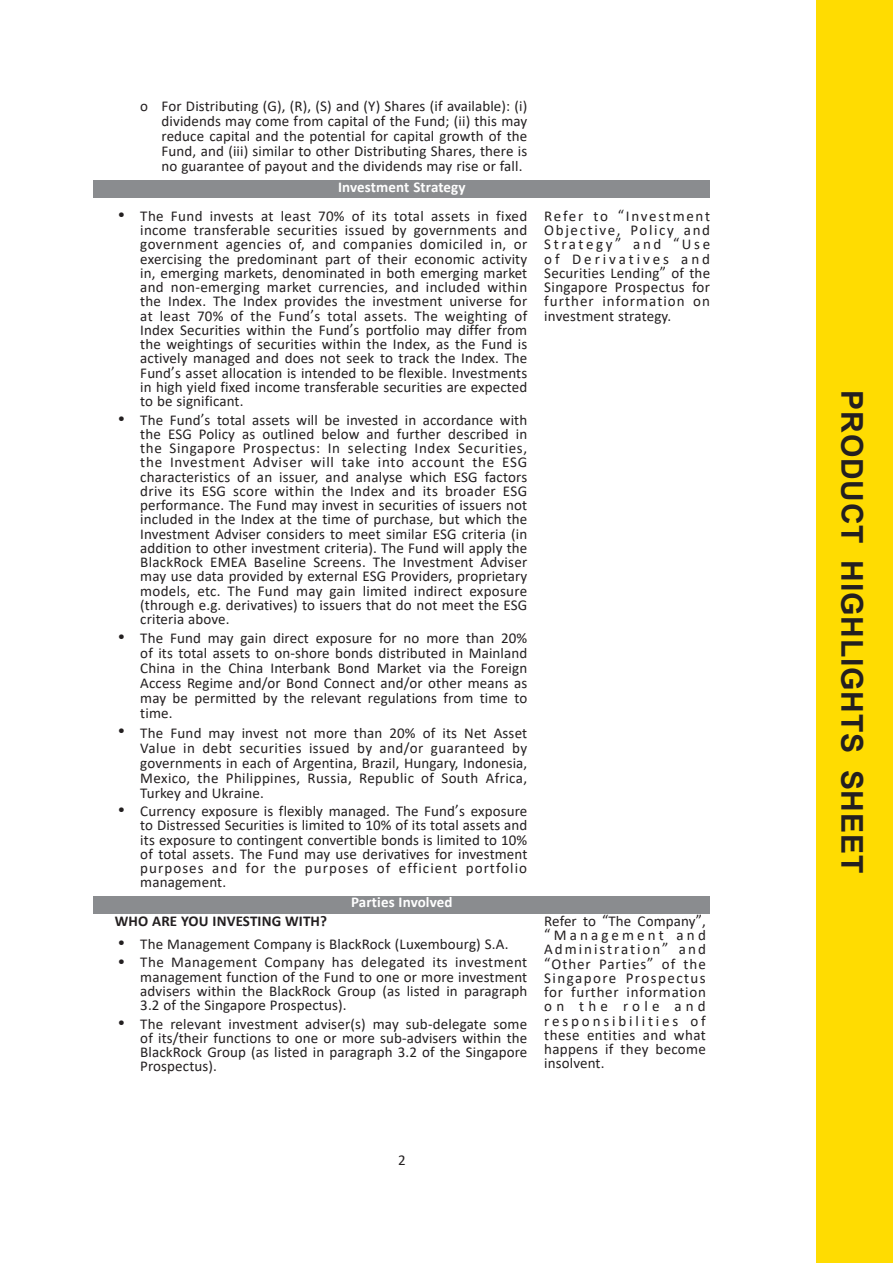
<style>
.page{position:relative;width:893px;height:1263px;background:#fff}
.page>*{position:absolute;margin:0;border:0;box-sizing:border-box;transform-origin:0 0}
.t1{font:700 30px "Arial";letter-spacing:.03em;color:#231f20}
.Body_Text{font:15px/14.2px "Calibri";letter-spacing:.01em;color:#231f20;text-align:justify}
.Heading_2{font:700 15px "Calibri";letter-spacing:.005em;color:#fff}
.Heading_2-2{font:700 15px "Calibri";letter-spacing:.005em;color:#231f20}
</style>
<div class="page">
<div style="left:816px;top:0;width:77px;height:1263px;background:#ffdc01"></div>
<div style="left:94px;top:180px;width:616px;height:18px;background:#8a8c8f"></div>
<div style="left:94px;top:896px;width:616px;height:17px;background:#8a8c8f"></div>
<p class="Body_Text" style="left:162px;top:98px;width:367px;line-height:15px;text-indent:-21px">o For Distributing (G), (R), (S) and (Y) Shares (if available): (i) dividends may come from capital of the Fund; (ii) this may reduce capital and the potential for capital growth of the Fund, and (iii) similar to other Distributing Shares, there is no guarantee of payout and the dividends may rise or fall.</p>
<p class="Heading_2" style="left:338px;top:176px;width:129px">Investment Strategy</p>
<p class="Body_Text" style="left:129px;top:211px;width:9px;rotate:90deg">•</p>
<p class="Body_Text" style="left:140px;top:208px;width:388px">The Fund invests at least 70% of its total assets in fixed income transferable securities issued by governments and government agencies of, and companies domiciled in, or exercising the predominant part of their economic activity in, emerging markets, denominated in both emerging market and non-emerging market currencies, and included within the Index. The Index provides the investment universe for at least 70% of the Fund’s total assets. The weighting of Index Securities within the Fund’s portfolio may differ from the weightings of securities within the Index, as the Fund is actively managed and does not seek to track the Index. The Fund’s asset allocation is intended to be flexible. Investments in high yield fixed income transferable securities are expected to be significant.</p>
<p class="Body_Text" style="left:544px;top:208px;width:167px">Refer to “Investment Objective, Policy and Strategy” and “Use of Derivatives and Securities Lending” of the Singapore Prospectus for further information on investment strategy.</p>
<p class="Body_Text" style="left:129px;top:415px;width:9px;rotate:90deg">•</p>
<p class="Body_Text" style="left:140px;top:412px;width:389px">The Fund’s total assets will be invested in accordance with the ESG Policy as outlined below and further described in the Singapore Prospectus: In selecting Index Securities, the Investment Adviser will take into account the ESG characteristics of an issuer, and analyse which ESG factors drive its ESG score within the Index and its broader ESG performance. The Fund may invest in securities of issuers not included in the Index at the time of purchase, but which the Investment Adviser considers to meet similar ESG criteria (in addition to other investment criteria). The Fund will apply the BlackRock EMEA Baseline Screens. The Investment Adviser may use data provided by external ESG Providers, proprietary models, etc. The Fund may gain limited indirect exposure (through e.g. derivatives) to issuers that do not meet the ESG criteria above.</p>
<p class="Body_Text" style="left:129px;top:633px;width:9px;rotate:90deg">•</p>
<p class="Body_Text" style="left:140px;top:630px;width:388px;line-height:15px">The Fund may gain direct exposure for no more than 20% of its total assets to on-shore bonds distributed in Mainland China in the China Interbank Bond Market via the Foreign Access Regime and/or Bond Connect and/or other means as may be permitted by the relevant regulations from time to time.</p>
<p class="Body_Text" style="left:129px;top:727px;width:9px;rotate:90deg">•</p>
<p class="Body_Text" style="left:140px;top:725px;width:388px;line-height:15px">The Fund may invest not more than 20% of its Net Asset Value in debt securities issued by and/or guaranteed by governments in each of Argentina, Brazil, Hungary, Indonesia, Mexico, the Philippines, Russia, Republic of South Africa, Turkey and Ukraine.</p>
<p class="Body_Text" style="left:129px;top:806px;width:9px;rotate:90deg">•</p>
<p class="Body_Text" style="left:140px;top:804px;width:389px">Currency exposure is flexibly managed. The Fund’s exposure to Distressed Securities is limited to 10% of its total assets and its exposure to contingent convertible bonds is limited to 10% of total assets. The Fund may use derivatives for investment purposes and for the purposes of efficient portfolio management.</p>
<p class="Heading_2" style="left:351px;top:892px;width:103px">Parties Involved</p>
<p class="Heading_2-2" style="left:115px;top:910px;width:214px">WHO ARE YOU INVESTING WITH?</p>
<p class="Body_Text" style="left:544px;top:913px;width:163px">Refer to “The Company”, “Management and Administration” and “Other Parties” of the Singapore Prospectus for further information on the role and responsibilities of these entities and what happens if they become insolvent.</p>
<p class="Body_Text" style="left:129px;top:939px;width:9px;rotate:90deg">•</p>
<p class="Body_Text" style="left:140px;top:936px;width:370px">The Management Company is BlackRock (Luxembourg) S.A.</p>
<p class="Body_Text" style="left:129px;top:958px;width:9px;rotate:90deg">•</p>
<p class="Body_Text" style="left:140px;top:955px;width:388px">The Management Company has delegated its investment management function of the Fund to one or more investment advisers within the BlackRock Group (as listed in paragraph 3.2 of the Singapore Prospectus).</p>
<p class="Body_Text" style="left:129px;top:1019px;width:9px;rotate:90deg">•</p>
<p class="Body_Text" style="left:140px;top:1016px;width:389px">The relevant investment adviser(s) may sub-delegate some of its/their functions to one or more sub-advisers within the BlackRock Group (as listed in paragraph 3.2 of the Singapore Prospectus).</p>
<p class="Body_Text" style="left:398px;top:1152px;width:9px">2</p>
<h1 class="t1" style="left:873px;top:390px;width:484px;rotate:90deg">PRODUCT HIGHLIGHTS SHEET</h1>
</div>
